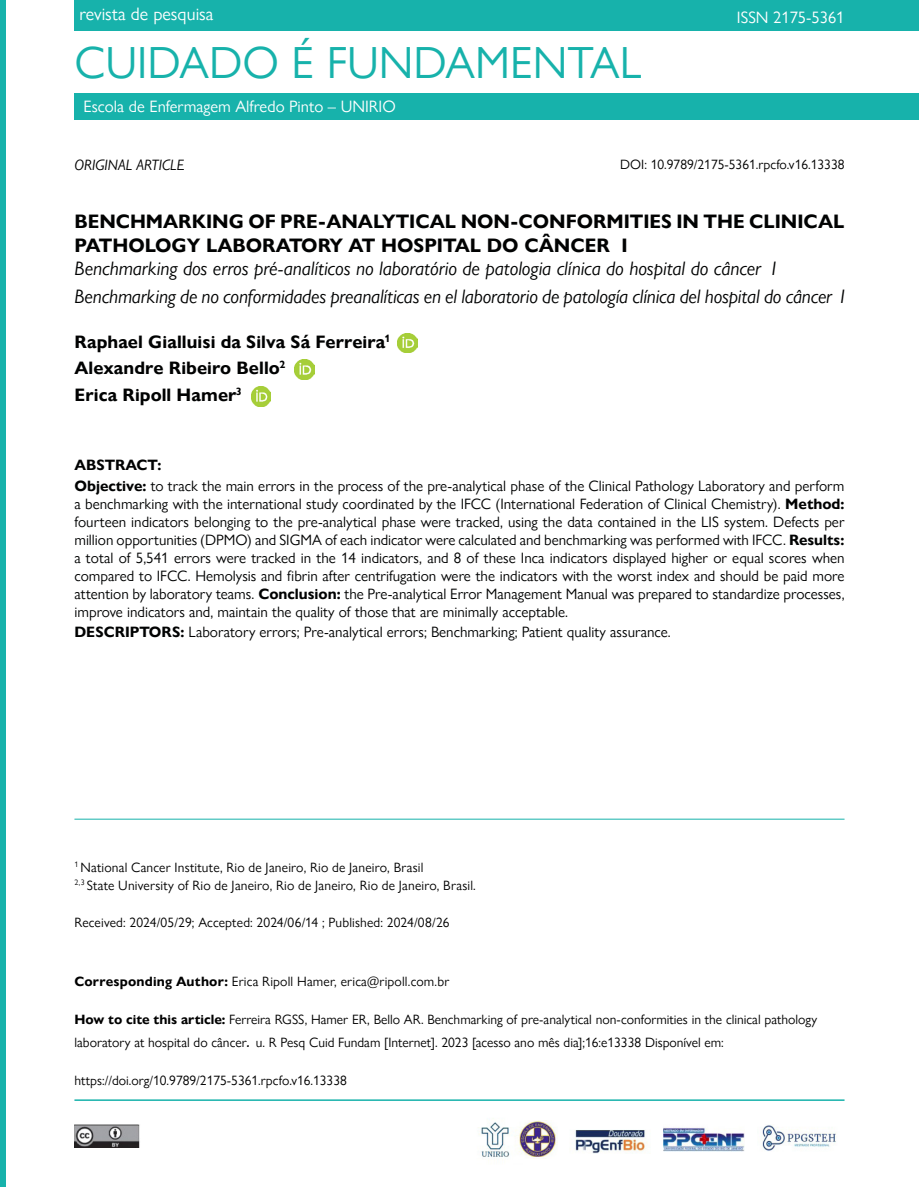
<style>
.page{position:relative;width:919px;height:1187px;background:#fff}
.page>*{position:absolute;margin:0;border:0;box-sizing:border-box;transform-origin:0 0}
.t1{font:45px "Gill Sans Nova";color:#17b2ab}
.t2{font:italic 19.5px/27.6px "Gill Sans Nova";letter-spacing:-.005em;color:#010202}
.t3{font:700 19.5px/23.4px "Gill Sans Nova";color:#010202}
.t4{font:700 18px/26.7px "Gill Sans Nova";letter-spacing:.005em;color:#010202}
.t5{font:18px "Gill Sans Nova";color:#fff}
.t6{font:16.5px "Gill Sans Nova";color:#fff}
.t7{font:15px/18px "Gill Sans Nova";color:#010202}
.t8{font:italic 15px "Gill Sans Nova";color:#000}
.t9{font:13.5px/18.3px "Gill Sans Nova";color:#000}
.s1{font-weight:700}
.s2{font-style:italic;font-size:19.5px}
</style>
<div class="page">
<div style="left:74px;top:0;width:844px;height:31px;background:#17b2ab"></div>
<div style="left:74px;top:93px;width:844px;height:27px;background:#17b2ab"></div>
<div style="left:0;top:0;width:5px;height:1186px;background:#17b2ab"></div>
<img style="left:74px;top:1124px;width:66px;height:23px">
<img style="left:478px;top:1122px;width:38px;height:36px">
<img style="left:570px;top:1130px;width:77px;height:23px">
<img style="left:663px;top:1127px;width:81px;height:24px">
<img style="left:516px;top:1120px;width:41px;height:37px">
<img style="left:762px;top:1125px;width:74px;height:26px">
<img style="left:398px;top:333px;width:19px;height:20px">
<img style="left:251px;top:386px;width:20px;height:20px">
<img style="left:294px;top:359px;width:20px;height:20px">
<hr style="left:74px;top:818px;width:770px;height:1px;background:#17b2ab">
<hr style="left:74px;top:1099px;width:770px;height:1px;background:#17b2ab">
<p class="t5" style="left:79px;top:3px;width:135px">revista de pesquisa</p>
<h1 class="t1" style="left:74px;top:35px;width:568px">CUIDADO É FUNDAMENTAL</h1>
<p class="t6" style="left:84px;top:97px;width:313px">Escola de Enfermagem Alfredo Pinto – UNIRIO</p>
<p class="t6" style="left:736px;top:7px;width:109px">ISSN 2175-5361</p>
<p class="t8" style="left:74px;top:156px;width:111px">ORIGINAL ARTICLE</p>
<p class="t9" style="left:620px;top:155px;width:226px">DOI: 10.9789/2175-5361.rpcfo.v16.13338</p>
<h2 class="t3" style="left:74px;top:210px;width:771px">BENCHMARKING OF PRE-ANALYTICAL NON-CONFORMITIES IN THE CLINICAL<br>PATHOLOGY LABORATORY AT HOSPITAL DO CÂNCER I</h2>
<h2 class="t2" style="left:74px;top:254px;width:771px">Benchmarking dos erros pré-analíticos no laboratório de patologia clínica do hospital do câncer I<br>Benchmarking de no conformidades preanalíticas en el laboratorio de patología clínica del hospital do câncer I</h2>
<p class="t4" style="left:74px;top:328px;width:317px">Raphael Gialluisi da Silva Sá Ferreira<sup>1<br></sup>Alexandre Ribeiro Bello<sup>2<br></sup>Erica Ripoll Hamer<sup>3</sup></p>
<p class="t7" style="left:74px;top:455px;width:771px;line-height:20.1px"><span class="s1">ABSTRACT:<br>Objective:</span> to track the main errors in the process of the pre-analytical phase of the Clinical Pathology Laboratory and perform</p>
<p class="t7" style="left:74px;top:494px;width:771px;text-align:justify">a benchmarking with the international study coordinated by the IFCC (International Federation of Clinical Chemistry). <span class="s1">Method: </span>fourteen indicators belonging to the pre-analytical phase were tracked, using the data contained in the LIS system. Defects per million opportunities (DPMO) and SIGMA of each indicator were calculated and benchmarking was performed with IFCC. <span class="s1">Results: </span>a total of 5,541 errors were tracked in the 14 indicators, and 8 of these Inca indicators displayed higher or equal scores when compared to IFCC. Hemolysis and fibrin after centrifugation were the indicators with the worst index and should be paid more attention by laboratory teams. <span class="s1">Conclusion:</span> the Pre-analytical Error Management Manual was prepared to standardize processes, improve indicators and, maintain the quality of those that are minimally acceptable.</p>
<p class="t7" style="left:74px;top:622px;width:597px"><span class="s1">DESCRIPTORS:</span> Laboratory errors; Pre-analytical errors; Benchmarking; Patient quality assurance.</p>
<p class="t9" style="left:74px;top:857px;width:403px"><sup>1</sup> National Cancer Institute, Rio de Janeiro, Rio de Janeiro, Brasil<br><sup>2,3</sup> State University of Rio de Janeiro, Rio de Janeiro, Rio de Janeiro, Brasil.</p>
<p class="t9" style="left:74px;top:913px;width:376px">Received: 2024/05/29; Accepted: 2024/06/14 ; Published: 2024/08/26</p>
<p class="t9" style="left:74px;top:972px;width:376px"><span class="s1">Corresponding Author:</span> Erica Ripoll Hamer, erica@ripoll.com.br</p>
<p class="t9" style="left:74px;top:1007px;width:744px;line-height:23.4px"><span class="s1">How to cite this article:</span> Ferreira RGSS, Hamer ER, Bello AR. Benchmarking of pre-analytical non-conformities in the clinical pathology laboratory at hospital do câncer<span class="s2">.</span> u. R Pesq Cuid Fundam [Internet]. 2023 [acesso ano mês dia];16:e13338 Disponível em:</p>
<p class="t9" style="left:74px;top:1070px;width:274px">https://doi.org/10.9789/2175-5361.rpcfo.v16.13338</p>
</div>
